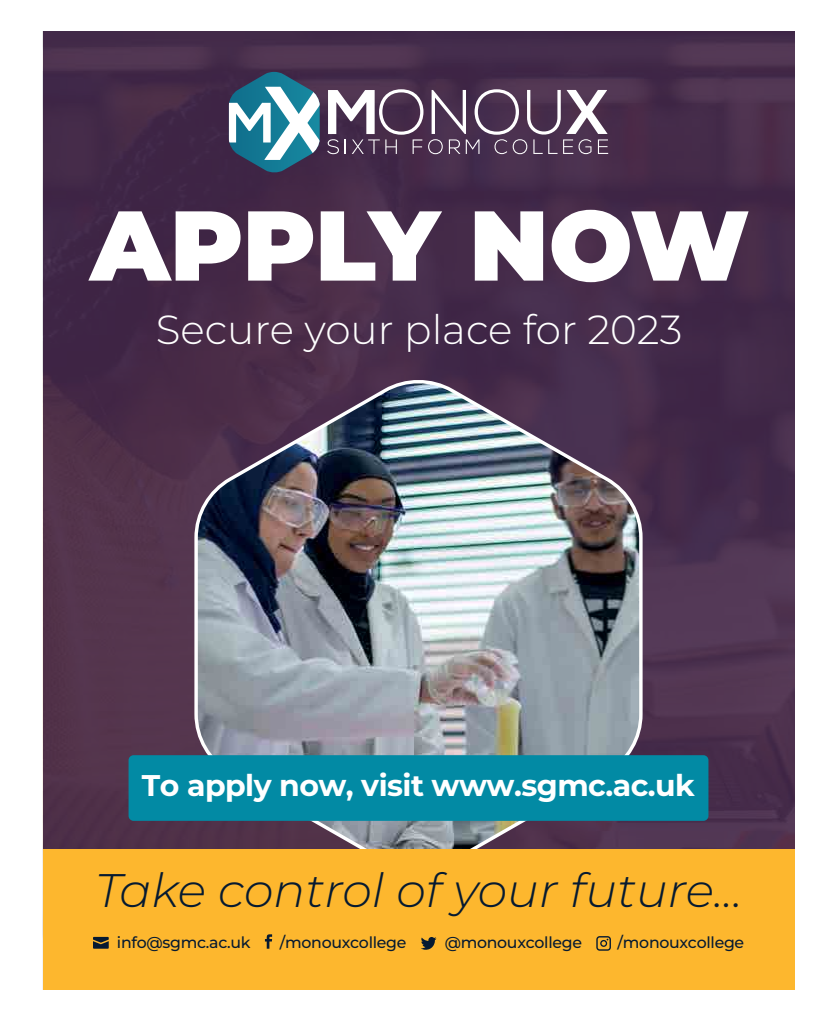
<style>
.page{position:relative;width:820px;height:1021px;background:#fff}
.page>*{position:absolute;margin:0;border:0;box-sizing:border-box;transform-origin:0 0}
.t1{font:900 98.9px "Montserrat";letter-spacing:-.01em;color:#fff}
.t2{font:italic 300 47px "Montserrat";color:#061a31}
.t3{font:300 40.6px "Montserrat";color:#fff}
.t4{font:700 29.9px "Montserrat";letter-spacing:-.015em;color:#fff}
.t5{font:500 15.7px "Montserrat";letter-spacing:-.015em;color:#061a31}
</style>
<div class="page">
<img style="left:43px;top:31px;width:751px;height:817px">
<img style="left:193px;top:374px;width:451px;height:474px">
<div style="left:43px;top:848px;width:751px;height:141px;background:#fdb72e"></div>
<svg style="left:93px;top:936px;width:16px;height:12px"></svg>
<svg style="left:265px;top:934px;width:7px;height:14px"></svg>
<svg style="left:421px;top:937px;width:15px;height:12px"></svg>
<svg style="left:596px;top:936px;width:14px;height:14px"></svg>
<div style="left:128px;top:755px;width:580px;height:65px;background:#028aa4;border-radius:5px"></div>
<svg style="left:327px;top:89px;width:281px;height:65px"></svg>
<svg style="left:229px;top:72px;width:90px;height:101px"></svg>
<h1 class="t1" style="left:90px;top:179px;width:660px">APPLY NOW</h1>
<h3 class="t3" style="left:156px;top:302px;width:528px">Secure your place for 2023</h3>
<h3 class="t4" style="left:142px;top:765px;width:554px">To apply now, visit www.sgmc.ac.uk</h3>
<h2 class="t2" style="left:95px;top:858px;width:648px">Take control of your future...</h2>
<p class="t5" style="left:117px;top:931px;width:135px">info@sgmc.ac.uk</p>
<p class="t5" style="left:280px;top:931px;width:128px">/monouxcollege</p>
<p class="t5" style="left:444px;top:931px;width:139px">@monouxcollege</p>
<p class="t5" style="left:617px;top:931px;width:128px">/monouxcollege</p>
</div>
